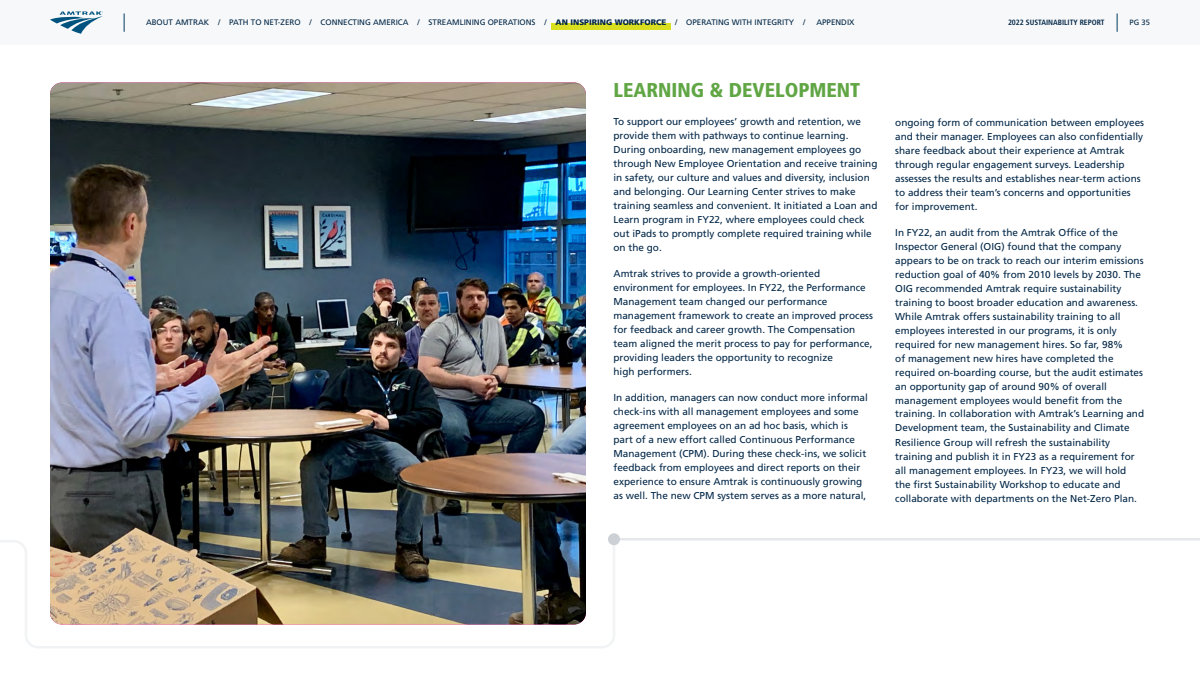
<style>
.page{position:relative;width:1200px;height:675px;background:#fff}
.page>*{position:absolute;margin:0;border:0;box-sizing:border-box;transform-origin:0 0}
.H2__new{font:900 condensed 20px "Frutiger LT Std";color:#61a645}
.Body__GREP{font:10px/14px "Frutiger LT Std";color:#002647}
.t1{font:8px "Frutiger LT Std";color:#002647}
.t2{font:700 condensed 7.7px "Frutiger LT Std";color:#002647}
.t3{font:7.7px "Frutiger LT Std";color:#002647}
.s1{font-weight:900}
</style>
<div class="page">
<svg style="left:0;top:540px;width:615px;height:108px"></svg>
<img style="left:50px;top:82px;width:536px;height:542px">
<hr style="left:614px;top:538px;width:586px;height:2px;background:#e5e7ea">
<div style="left:608px;top:533px;width:12px;height:12px;background:#ccd1d6;border-radius:50%"></div>
<div style="left:0;top:0;width:1200px;height:45px;background:#f7f8f9"></div>
<svg style="left:1117px;top:14px;width:1px;height:18px"></svg>
<svg style="left:124px;top:14px;width:1px;height:18px"></svg>
<svg style="left:50px;top:11px;width:53px;height:23px"></svg>
<div style="left:551px;top:24px;width:120px;height:6px;background:#d9de1f"></div>
<p class="t1" style="left:146px;top:18px;width:661px">ABOUT AMTRAK / PATH TO NET-ZERO / CONNECTING AMERICA / STREAMLINING OPERATIONS / <span class="s1">AN INSPIRING WORKFORCE</span> / OPERATING WITH INTEGRITY /</p>
<p class="t1" style="left:816px;top:18px;width:40px">APPENDIX</p>
<p class="t2" style="left:1008px;top:18px;width:98px">2022 SUSTAINABILITY REPORT</p>
<p class="t3" style="left:1130px;top:18px;width:22px">PG 35</p>
<p class="H2__new" style="left:614px;top:78px;width:248px">LEARNING &amp; DEVELOPMENT</p>
<p class="Body__GREP" style="left:614px;top:115px;width:265px">To support our employees’ growth and retention, we provide them with pathways to continue learning.<br>During onboarding, new management employees go through New Employee Orientation and receive training in safety, our culture and values and diversity, inclusion and belonging. Our Learning Center strives to make training seamless and convenient. It initiated a Loan and Learn program in FY22, where employees could check out iPads to promptly complete required training while on the go.</p>
<p class="Body__GREP" style="left:614px;top:267px;width:261px">Amtrak strives to provide a growth-oriented environment for employees. In FY22, the Performance Management team changed our performance management framework to create an improved process for feedback and career growth. The Compensation team aligned the merit process to pay for performance, providing leaders the opportunity to recognize<br>high performers.</p>
<p class="Body__GREP" style="left:614px;top:391px;width:256px">In addition, managers can now conduct more informal check-ins with all management employees and some agreement employees on an ad hoc basis, which is part of a new effort called Continuous Performance Management (CPM). During these check-ins, we solicit feedback from employees and direct reports on their experience to ensure Amtrak is continuously growing as well. The new CPM system serves as a more natural,</p>
<p class="Body__GREP" style="left:895px;top:115px;width:250px">ongoing form of communication between employees and their manager. Employees can also confidentially share feedback about their experience at Amtrak through regular engagement surveys. Leadership assesses the results and establishes near-term actions to address their team’s concerns and opportunities for improvement.</p>
<p class="Body__GREP" style="left:895px;top:225px;width:250px">In FY22, an audit from the Amtrak Office of the Inspector General (OIG) found that the company appears to be on track to reach our interim emissions reduction goal of 40% from 2010 levels by 2030. The OIG recommended Amtrak require sustainability training to boost broader education and awareness.<br>While Amtrak offers sustainability training to all employees interested in our programs, it is only required for new management hires. So far, 98%<br>of management new hires have completed the required on-boarding course, but the audit estimates an opportunity gap of around 90% of overall management employees would benefit from the training. In collaboration with Amtrak’s Learning and Development team, the Sustainability and Climate Resilience Group will refresh the sustainability training and publish it in FY23 as a requirement for all management employees. In FY23, we will hold the first Sustainability Workshop to educate and collaborate with departments on the Net-Zero Plan.</p>
</div>
